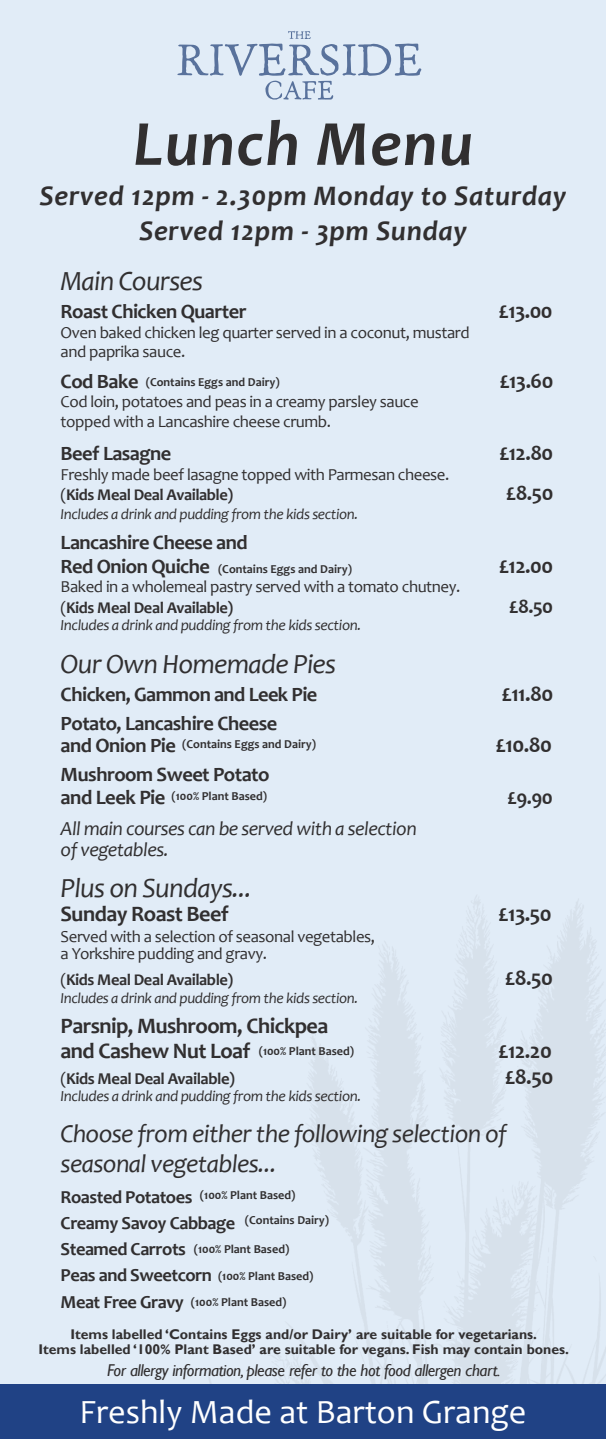
<style>
.page{position:relative;width:606px;height:1439px;background:#fff}
.page>*{position:absolute;margin:0;border:0;box-sizing:border-box;transform-origin:0 0}
.t1{font:italic 700 64.92px "Candara";letter-spacing:.02em;color:#312f30}
.t2{font:34.12px "Candara";color:#fff}
.t3{font:italic 700 28.49px "Candara";letter-spacing:.02em;color:#312f30}
.t4{font:italic 27.86px "Candara";letter-spacing:-.025em;color:#312f30}
.t5{font:italic 25.83px/29.7px "Candara";letter-spacing:-.025em;color:#312f30}
.t6{font:700 22.36px "Candara";color:#312f30}
.t7{font:700 22.15px/24.3px "Candara";letter-spacing:-.025em;color:#312f30}
.t8{font:700 21.84px "Candara";letter-spacing:-.025em;color:#312f30}
.t9{font:700 20.61px "Candara";letter-spacing:-.025em;color:#312f30}
.t10{font:700 20.4px "Candara";letter-spacing:-.025em;color:#312f30}
.t11{font:italic 19.95px/20.8px "Candara";letter-spacing:-.025em;color:#312f30}
.t12{font:700 18.41px "Candara";letter-spacing:-.025em;color:#312f30}
.t13{font:italic 17.11px "Gill Sans";letter-spacing:-.025em;color:#312f30}
.t14{font:16.8px/19.5px "Candara";letter-spacing:-.025em;color:#312f30}
.t15{font:700 16.59px "Candara";letter-spacing:-.025em;color:#312f30}
.t16{font:700 16.45px "Candara";letter-spacing:-.025em;color:#312f30}
.t17{font:italic 15.36px "Candara";letter-spacing:-.025em;color:#312f30}
.t18{font:italic 15.22px "Candara";letter-spacing:-.025em;color:#312f30}
.t19{font:700 14.04px "Gill Sans";color:#312f30}
.t20{font:700 12.18px "Candara";color:#312f30}
.s1{font-weight:400}
</style>
<div class="page">
<div style="left:0;top:0;width:605px;height:1439px;background:#e1ecf7"></div>
<svg style="left:177px;top:31px;width:244px;height:69px"></svg>
<div style="left:0;top:1384px;width:605px;height:55px;background:#204285"></div>
<p class="t1" style="left:133px;top:103px;width:341px">Lunch Menu</p>
<p class="t3" style="left:40px;top:178px;width:528px">Served 12pm - 2.30pm Monday to Saturday</p>
<p class="t3" style="left:139px;top:213px;width:329px">Served 12pm - 3pm Sunday</p>
<p class="t4" style="left:61px;top:264px;width:144px">Main Courses</p>
<p class="t10" style="left:61px;top:299px;width:187px">Roast Chicken Quarter</p>
<p class="t8" style="left:499px;top:297px;width:55px">£13.00</p>
<p class="t14" style="left:61px;top:322px;width:410px">Oven baked chicken leg quarter served in a coconut, mustard and paprika sauce.</p>
<p class="t10" style="left:61px;top:368px;width:79px">Cod Bake</p>
<p class="t8" style="left:499px;top:367px;width:55px">£13.60</p>
<p class="t14" style="left:61px;top:392px;width:359px">Cod loin, potatoes and peas in a creamy parsley sauce topped with a Lancashire cheese crumb.</p>
<p class="t10" style="left:61px;top:441px;width:112px">Beef Lasagne</p>
<p class="t8" style="left:499px;top:439px;width:55px">£12.80</p>
<p class="t14" style="left:61px;top:464px;width:390px">Freshly made beef lasagne topped with Parmesan cheese.</p>
<p class="t16" style="left:61px;top:485px;width:174px"><span class="s1">(</span>Kids Meal Deal Available)</p>
<p class="t8" style="left:506px;top:479px;width:48px">£8.50</p>
<p class="t18" style="left:61px;top:504px;width:299px">Includes a drink and pudding from the kids section.</p>
<p class="t10" style="left:61px;top:530px;width:188px">Lancashire Cheese and</p>
<p class="t10" style="left:61px;top:553px;width:151px">Red Onion Quiche</p>
<p class="t8" style="left:499px;top:552px;width:55px">£12.00</p>
<p class="t14" style="left:61px;top:577px;width:401px">Baked in a wholemeal pastry served with a tomato chutney.</p>
<p class="t16" style="left:61px;top:597px;width:174px"><span class="s1">(</span>Kids Meal Deal Available)</p>
<p class="t10" style="left:509px;top:593px;width:45px">£8.50</p>
<p class="t17" style="left:61px;top:615px;width:302px">Includes a drink and pudding from the kids section.</p>
<p class="t20" style="left:146px;top:375px;width:135px">(Contains Eggs and Dairy)</p>
<p class="t20" style="left:218px;top:561px;width:135px">(Contains Eggs and Dairy)</p>
<p class="t4" style="left:61px;top:646px;width:277px">Our Own Homemade Pies</p>
<p class="t10" style="left:61px;top:681px;width:258px">Chicken, Gammon and Leek Pie</p>
<p class="t7" style="left:501px;top:681px;width:53px">£11.80</p>
<p class="t10" style="left:61px;top:711px;width:218px">Potato, Lancashire Cheese</p>
<p class="t10" style="left:61px;top:733px;width:117px">and Onion Pie</p>
<p class="t7" style="left:496px;top:732px;width:57px">£10.80</p>
<p class="t10" style="left:61px;top:762px;width:210px">Mushroom Sweet Potato</p>
<p class="t9" style="left:61px;top:784px;width:106px">and Leek Pie</p>
<p class="t9" style="left:507px;top:784px;width:47px">£9.90</p>
<p class="t20" style="left:182px;top:737px;width:135px">(Contains Eggs and Dairy)</p>
<p class="t20" style="left:171px;top:788px;width:97px">(100% Plant Based)</p>
<p class="t11" style="left:61px;top:818px;width:357px">All main courses can be served with a selection of vegetables.</p>
<p class="t4" style="left:61px;top:870px;width:193px">Plus on Sundays...</p>
<p class="t7" style="left:61px;top:901px;width:170px">Sunday Roast Beef</p>
<p class="t7" style="left:498px;top:901px;width:54px">£13.50</p>
<p class="t14" style="left:61px;top:927px;width:316px;line-height:17.8px">Served with a selection of seasonal vegetables, a Yorkshire pudding and gravy.</p>
<p class="t16" style="left:61px;top:969px;width:174px"><span class="s1">(</span>Kids Meal Deal Available)</p>
<p class="t7" style="left:505px;top:965px;width:49px">£8.50</p>
<p class="t18" style="left:61px;top:988px;width:299px">Includes a drink and pudding from the kids section.</p>
<p class="t7" style="left:61px;top:1014px;width:269px">Parsnip, Mushroom, Chickpea and Cashew Nut Loaf</p>
<p class="t7" style="left:498px;top:1038px;width:55px">£12.20</p>
<p class="t20" style="left:258px;top:1043px;width:97px">(100% Plant Based)</p>
<p class="t15" style="left:61px;top:1068px;width:176px"><span class="s1">(</span>Kids Meal Deal Available)</p>
<p class="t6" style="left:505px;top:1062px;width:49px">£8.50</p>
<p class="t17" style="left:61px;top:1087px;width:302px">Includes a drink and pudding from the kids section.</p>
<p class="t5" style="left:61px;top:1119px;width:447px">Choose from either the following selection of seasonal vegetables...</p>
<p class="t12" style="left:61px;top:1185px;width:133px">Roasted Potatoes</p>
<p class="t12" style="left:61px;top:1211px;width:176px">Creamy Savoy Cabbage</p>
<p class="t12" style="left:61px;top:1237px;width:127px">Steamed Carrots</p>
<p class="t12" style="left:61px;top:1263px;width:153px">Peas and Sweetcorn</p>
<p class="t12" style="left:61px;top:1290px;width:125px">Meat Free Gravy</p>
<p class="t20" style="left:200px;top:1187px;width:97px">(100% Plant Based)</p>
<p class="t20" style="left:245px;top:1212px;width:86px">(Contains Dairy)</p>
<p class="t20" style="left:194px;top:1241px;width:97px">(100% Plant Based)</p>
<p class="t20" style="left:218px;top:1268px;width:97px">(100% Plant Based)</p>
<p class="t20" style="left:191px;top:1294px;width:97px">(100% Plant Based)</p>
<p class="t19" style="left:70px;top:1325px;width:467px">Items labelled ‘Contains Eggs and/or Dairy’ are suitable for vegetarians.</p>
<p class="t19" style="left:38px;top:1341px;width:531px">Items labelled ‘100% Plant Based’ are suitable for vegans. Fish may contain bones.</p>
<p class="t13" style="left:107px;top:1360px;width:395px">For allergy information, please refer to the hot food allergen chart.</p>
<p class="t2" style="left:79px;top:1390px;width:448px">Freshly Made at Barton Grange</p>
</div>
